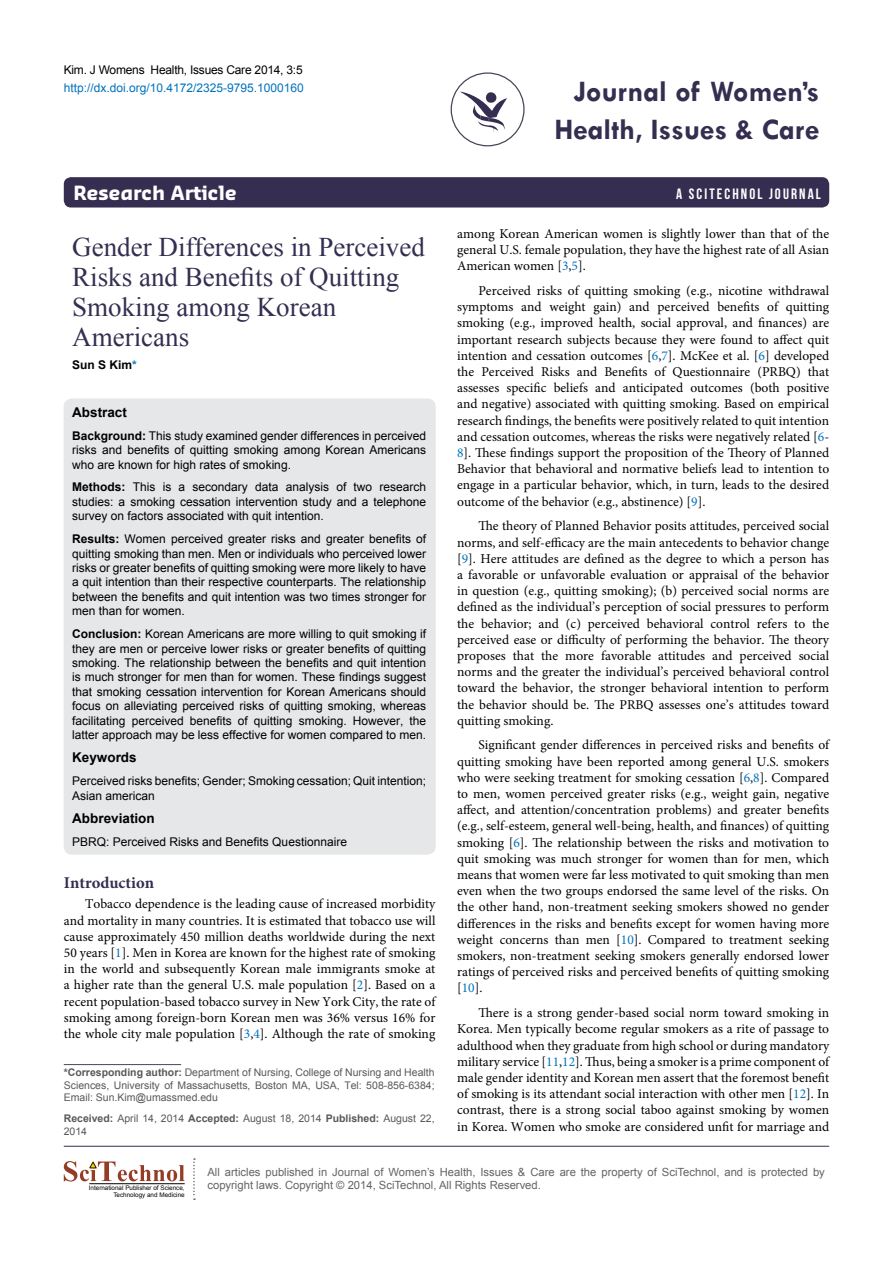
<style>
.page{position:relative;width:893px;height:1263px;background:#fff}
.page>*{position:absolute;margin:0;border:0;box-sizing:border-box;transform-origin:0 0}
.t1{font:700 30px/37.5px "Tw Cen";color:#352e51;text-align:right}
.t2{font:27px/30px "Times New Roman";color:#352e51}
.t3{font:700 19.2px "Sansa";color:#fff}
.t4{font:700 16.5px "Minion Pro";color:#352e51}
.t5{font:15px "Bebas Neue";letter-spacing:.14em;color:#fff}
.t6{font:13.5px/16.2px "Minion Pro";color:#000;text-align:justify}
.t7{font:700 13.5px "Arial";color:#000}
.t8{font:12px/14.4px "Arial";color:#000;text-align:justify}
.t9{font:12px "Arial";color:#0072bc}
.t10{font:12px "Arial";letter-spacing:-.02em;color:#000}
.t11{font:700 12px "Arial";color:#000}
.t12{font:11.25px/13.5px "Arial";color:#636466}
.t13{font:10.5px/12.6px "Arial";color:#58595b;text-align:justify}
.t14{font:6.3px/7.6px "Arial";color:#000;text-align:right}
.s1{color:#0072bc}
.s2{font-weight:700}
</style>
<div class="page">
<div style="left:64px;top:177px;width:765px;height:30px;background:#352e51;border-radius:7px"></div>
<hr style="left:64px;top:1146px;width:765px;height:1px;background:#352e51">
<svg style="left:459px;top:91px;width:48px;height:43px"></svg>
<div style="left:451px;top:72px;width:74px;height:74px;border:1px solid #4c4458;border-radius:50%"></div>
<svg style="left:193px;top:1158px;width:2px;height:42px"></svg>
<svg style="left:64px;top:1161px;width:121px;height:20px"></svg>
<hr style="left:89px;top:1183px;width:96px;height:1px;background:#000">
<div style="left:64px;top:398px;width:372px;height:457px;background:#e6e7e8;border-radius:9px"></div>
<hr style="left:64px;top:1064px;width:117px;height:1px;background:#4c4458">
<p class="t10" style="left:64px;top:62px;width:240px">Kim. J Womens Health, Issues Care 2014, 3:5</p>
<p class="t9" style="left:64px;top:80px;width:242px">http://dx.doi.org/10.4172/2325-9795.1000160</p>
<h1 class="t1" style="left:554px;top:72px;width:267px">Journal of Women’s<br>Health, Issues &amp; Care</h1>
<h3 class="t3" style="left:74px;top:181px;width:165px">Research Article</h3>
<p class="t5" style="left:676px;top:186px;width:146px">A SCITECHNOL JOURNAL</p>
<h2 class="t2" style="left:72px;top:231px;width:354px">Gender Differences in Perceived<br>Risks and Benefits of Quitting<br>Smoking among Korean<br>Americans</h2>
<p class="t11" style="left:72px;top:356px;width:66px">Sun S Kim<span class="s1">*</span></p>
<p class="t7" style="left:72px;top:403px;width:56px">Abstract</p>
<p class="t8" style="left:72px;top:428px;width:355px"><span class="s2">Background:</span> This study examined gender differences in perceived risks and benefits of quitting smoking among Korean Americans who are known for high rates of smoking.</p>
<p class="t8" style="left:72px;top:480px;width:355px"><span class="s2">Methods:</span> This is a secondary data analysis of two research studies: a smoking cessation intervention study and a telephone survey on factors associated with quit intention.</p>
<p class="t8" style="left:72px;top:532px;width:355px"><span class="s2">Results:</span> Women perceived greater risks and greater benefits of quitting smoking than men. Men or individuals who perceived lower risks or greater benefits of quitting smoking were more likely to have a quit intention than their respective counterparts. The relationship between the benefits and quit intention was two times stronger for men than for women.</p>
<p class="t8" style="left:72px;top:627px;width:355px"><span class="s2">Conclusion:</span> Korean Americans are more willing to quit smoking if they are men or perceive lower risks or greater benefits of quitting smoking. The relationship between the benefits and quit intention is much stronger for men than for women. These findings suggest that smoking cessation intervention for Korean Americans should focus on alleviating perceived risks of quitting smoking, whereas facilitating perceived benefits of quitting smoking. However, the latter approach may be less effective for women compared to men.</p>
<p class="t7" style="left:72px;top:749px;width:66px">Keywords</p>
<p class="t8" style="left:72px;top:774px;width:355px">Perceived risks benefits; Gender; Smoking cessation; Quit intention;<br>Asian american</p>
<p class="t7" style="left:72px;top:809px;width:84px">Abbreviation</p>
<p class="t8" style="left:72px;top:835px;width:276px">PBRQ: Perceived Risks and Benefits Questionnaire</p>
<p class="t4" style="left:64px;top:871px;width:92px">Introduction</p>
<p class="t6" style="left:64px;top:896px;width:373px;text-indent:21px">Tobacco dependence is the leading cause of increased morbidity and mortality in many countries. It is estimated that tobacco use will cause approximately 450 million deaths worldwide during the next 50 years [<span class="s1">1</span>]. Men in Korea are known for the highest rate of smoking in the world and subsequently Korean male immigrants smoke at a higher rate than the general U.S. male population [<span class="s1">2</span>]. Based on a recent population-based tobacco survey in New York City, the rate of smoking among foreign-born Korean men was 36% versus 16% for the whole city male population [<span class="s1">3</span>,<span class="s1">4</span>]. Although the rate of smoking</p>
<p class="t13" style="left:64px;top:1066px;width:372px"><span class="s2">*Corresponding author:</span> Department of Nursing, College of Nursing and Health Sciences, University of Massachusetts, Boston MA, USA, Tel: 508-856-6384; Email: Sun.Kim@umassmed.edu</p>
<p class="t13" style="left:64px;top:1112px;width:372px"><span class="s2">Received:</span> April 14, 2014 <span class="s2">Accepted:</span> August 18, 2014 <span class="s2">Published:</span> August 22,<br>2014</p>
<p class="t6" style="left:457px;top:225px;width:374px">among Korean American women is slightly lower than that of the general U.S. female population, they have the highest rate of all Asian American women [<span class="s1">3</span>,<span class="s1">5</span>].</p>
<p class="t6" style="left:457px;top:283px;width:374px;text-indent:21px">Perceived risks of quitting smoking (e.g., nicotine withdrawal symptoms and weight gain) and perceived benefits of quitting smoking (e.g., improved health, social approval, and finances) are important research subjects because they were found to affect quit intention and cessation outcomes [<span class="s1">6</span>,<span class="s1">7</span>]. McKee et al. [<span class="s1">6</span>] developed the Perceived Risks and Benefits of Questionnaire (PRBQ) that assesses specific beliefs and anticipated outcomes (both positive and negative) associated with quitting smoking. Based on empirical research findings, the benefits were positively related to quit intention and cessation outcomes, whereas the risks were negatively related [<span class="s1">6</span>- <span class="s1">8</span>]. These findings support the proposition of the Theory of Planned Behavior that behavioral and normative beliefs lead to intention to engage in a particular behavior, which, in turn, leads to the desired outcome of the behavior (e.g., abstinence) [<span class="s1">9</span>].</p>
<p class="t6" style="left:457px;top:518px;width:374px;text-indent:21px">The theory of Planned Behavior posits attitudes, perceived social norms, and self-efficacy are the main antecedents to behavior change [<span class="s1">9</span>]. Here attitudes are defined as the degree to which a person has a favorable or unfavorable evaluation or appraisal of the behavior in question (e.g., quitting smoking); (b) perceived social norms are defined as the individual’s perception of social pressures to perform the behavior; and (c) perceived behavioral control refers to the perceived ease or difficulty of performing the behavior. The theory proposes that the more favorable attitudes and perceived social norms and the greater the individual’s perceived behavioral control toward the behavior, the stronger behavioral intention to perform the behavior should be. The PRBQ assesses one’s attitudes toward quitting smoking.</p>
<p class="t6" style="left:457px;top:737px;width:374px;text-indent:21px">Significant gender differences in perceived risks and benefits of quitting smoking have been reported among general U.S. smokers who were seeking treatment for smoking cessation [<span class="s1">6</span>,<span class="s1">8</span>]. Compared to men, women perceived greater risks (e.g., weight gain, negative affect, and attention/concentration problems) and greater benefits (e.g., self-esteem, general well-being, health, and finances) of quitting smoking [<span class="s1">6</span>]. The relationship between the risks and motivation to quit smoking was much stronger for women than for men, which means that women were far less motivated to quit smoking than men even when the two groups endorsed the same level of the risks. On the other hand, non-treatment seeking smokers showed no gender differences in the risks and benefits except for women having more weight concerns than men [<span class="s1">10</span>]. Compared to treatment seeking smokers, non-treatment seeking smokers generally endorsed lower ratings of perceived risks and perceived benefits of quitting smoking [<span class="s1">10</span>].</p>
<p class="t6" style="left:457px;top:1005px;width:374px;text-indent:21px">There is a strong gender-based social norm toward smoking in Korea. Men typically become regular smokers as a rite of passage to adulthood when they graduate from high school or during mandatory military service [<span class="s1">11</span>,<span class="s1">12</span>]. Thus, being a smoker is a prime component of male gender identity and Korean men assert that the foremost benefit of smoking is its attendant social interaction with other men [<span class="s1">12</span>]. In contrast, there is a strong social taboo against smoking by women in Korea. Women who smoke are considered unfit for marriage and</p>
<p class="t14" style="left:89px;top:1184px;width:97px">International Publisher of Science,<br>Technology and Medicine</p>
<p class="t12" style="left:207px;top:1165px;width:619px">All articles published in Journal of Women’s Health, Issues &amp; Care are the property of SciTechnol, and is protected by copyright laws. Copyright © 2014, SciTechnol, All Rights Reserved.</p>
</div>
